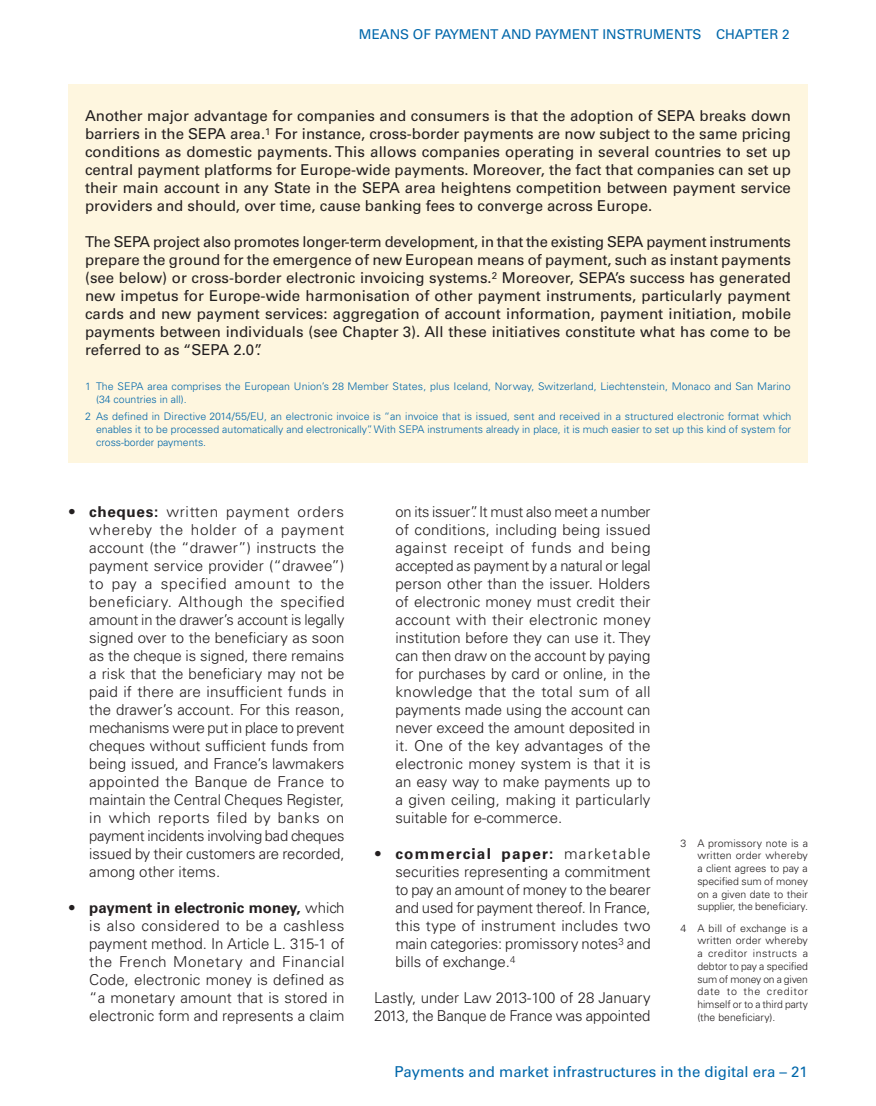
<style>
.page{position:relative;width:876px;height:1106px;background:#fff}
.page>*{position:absolute;margin:0;border:0;box-sizing:border-box;transform-origin:0 0}
.t1{font:300 15px/18px "Univers LT Std";color:#231f20;text-align:justify}
.t2{font:15px/18px "Univers LT Std";color:#231f20;text-align:justify}
.t3{font:15px "Univers LT Std";color:#0067aa}
.t4{font:13.5px "Univers LT Std";color:#0067aa}
.t5{font:300 10.5px/12.8px "Univers LT Std";letter-spacing:.01em;color:#0067aa}
.t6{font:300 10.5px/12.8px "Univers LT Std";color:#231f20;text-align:justify}
.s1{font-weight:700}
</style>
<div class="page">
<div style="left:68px;top:84px;width:740px;height:378px;background:#fef6df"></div>
<p class="t4" style="left:359px;top:26px;width:432px">Means of payme nt and payme nt instr ume nts CHAPTER 2</p>
<p class="t2" style="left:85px;top:107px;width:707px">Another major advantage for companies and consumers is that the adoption of SEPA breaks down barriers in the SEPA area.<sup>1</sup> For instance, cross-border payments are now subject to the same pricing conditions as domestic payments. This allows companies operating in several countries to set up central payment platforms for Europe-wide payments. Moreover, the fact that companies can set up their main account in any State in the SEPA area heightens competition between payment service providers and should, over time, cause banking fees to converge across Europe.</p>
<p class="t2" style="left:85px;top:233px;width:708px">The SEPA project also promotes longer-term development, in that the existing SEPA payment instruments prepare the ground for the emergence of new European means of payment, such as instant payments (see below) or cross-border electronic invoicing systems.<sup>2</sup> Moreover, SEPA’s success has generated new impetus for Europe-wide harmonisation of other payment instruments, particularly payment cards and new payment services: aggregation of account information, payment initiation, mobile payments between individuals (see Chapter 3). All these initiatives constitute what has come to be referred to as “SEPA 2.0”.</p>
<p class="t5" style="left:96px;top:380px;width:696px;text-indent:-11px">1 The SEPA area comprises the European Union’s 28 Member States, plus Iceland, Norway, Switzerland, Liechtenstein, Monaco and San Marino (34 countries in all).</p>
<p class="t5" style="left:96px;top:410px;width:697px;text-align:justify;text-indent:-11px">2 As defined in Directive 2014/55/EU, an electronic invoice is “an invoice that is issued, sent and received in a structured electronic format which enables it to be processed automatically and electronically”. With SEPA instruments already in place, it is much easier to set up this kind of system for cross‑border payments.</p>
<p class="t1" style="left:89px;top:503px;width:257px;text-indent:-21px">• <span class="s1">cheques:</span> written payment orders whereby the holder of a payment account (the “drawer”) instructs the payment service provider (“drawee”) to pay a specified amount to the beneficiary. Although the specified amount in the drawer’s account is legally signed over to the beneficiary as soon as the cheque is signed, there remains a risk that the beneficiary may not be paid if there are insufficient funds in the drawer’s account. For this reason, mechanisms were put in place to prevent cheques without sufficient funds from being issued, and France’s lawmakers appointed the Banque de France to maintain the Central Cheques Register, in which reports filed by banks on payment incidents involving bad cheques issued by their customers are recorded, among other items.</p>
<p class="t1" style="left:89px;top:899px;width:257px;text-indent:-21px">• <span class="s1">payment in electronic money,</span> which is also considered to be a cashless payment method. In Article L. 315‑1 of the French Monetary and Financial Code, electronic money is defined as “a monetary amount that is stored in electronic form and represents a claim</p>
<p class="t1" style="left:395px;top:503px;width:257px">on its issuer”. It must also meet a number of conditions, including being issued against receipt of funds and being accepted as payment by a natural or legal person other than the issuer. Holders of electronic money must credit their account with their electronic money institution before they can use it. They can then draw on the account by paying for purchases by card or online, in the knowledge that the total sum of all payments made using the account can never exceed the amount deposited in it. One of the key advantages of the electronic money system is that it is an easy way to make payments up to a given ceiling, making it particularly suitable for e‑commerce.</p>
<p class="t1" style="left:395px;top:845px;width:257px;text-indent:-21px">• <span class="s1">commercial paper:</span> marketable securities representing a commitment to pay an amount of money to the bearer and used for payment thereof. In France, this type of instrument includes two main categories: promissory notes<sup>3</sup> and bills of exchange.<sup>4</sup></p>
<p class="t1" style="left:374px;top:989px;width:278px">Lastly, under Law 2013‑100 of 28 January<br>2013, the Banque de France was appointed</p>
<p class="t6" style="left:697px;top:836px;width:112px;text-indent:-17px">3 A promissory note is a written order whereby a client agrees to pay a specified sum of money on a given date to their supplier, the beneficiary.</p>
<p class="t6" style="left:697px;top:921px;width:112px;text-indent:-17px">4 A bill of exchange is a written order whereby a creditor instructs a debtor to pay a specified sum of money on a given date to the creditor himself or to a third party (the beneficiary).</p>
<p class="t3" style="left:395px;top:1063px;width:415px">Payments and market infrastructures in the digital era – 21</p>
</div>
